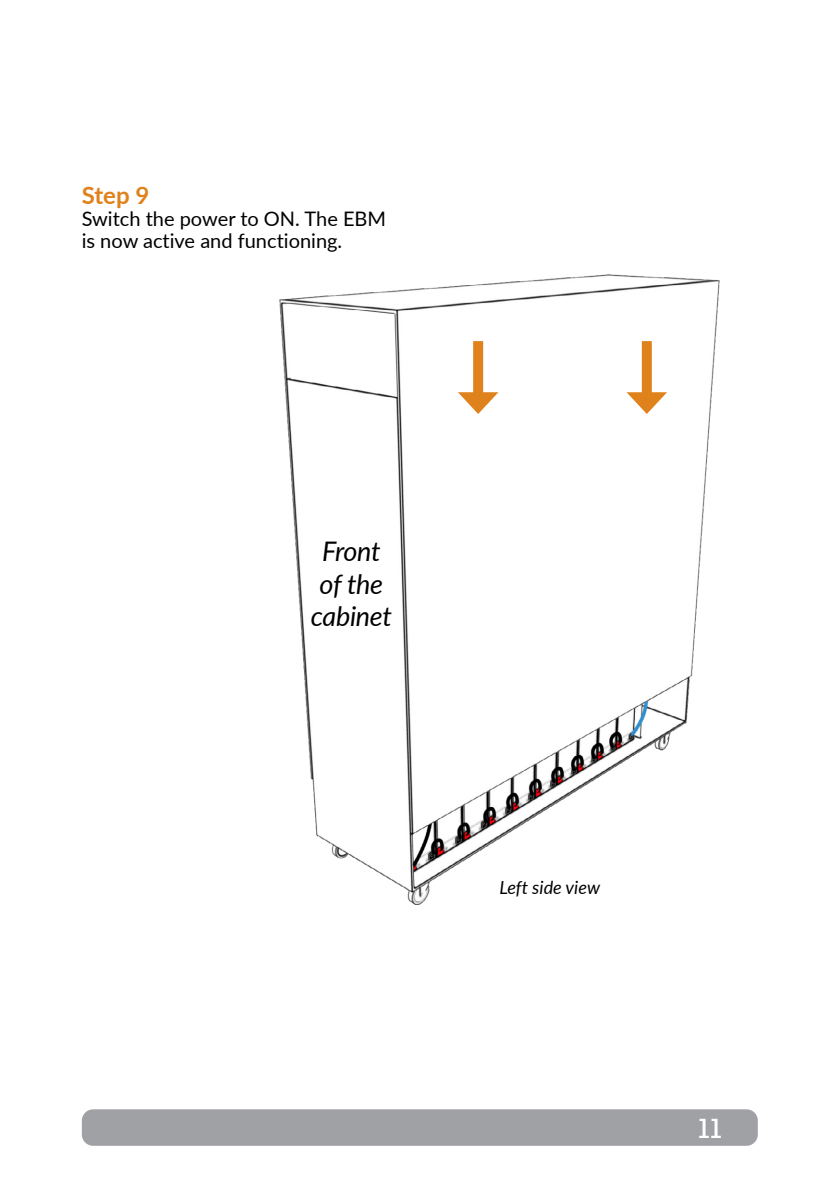
<style>
.page{position:relative;width:840px;height:1191px;background:#fff}
.page>*{position:absolute;margin:0;border:0;box-sizing:border-box;transform-origin:0 0}
.t1{font:28px "Ronnia";color:#fff}
.t2{font:italic 27px/32.4px "Lato";letter-spacing:-.01em;color:#000;text-align:center}
.t3{font:700 24px "Lato";color:#e0821b}
.t4{font:20px/22px "Lato";color:#000}
.t5{font:italic 18px "Lato";color:#000}
</style>
<div class="page">
<div style="left:82px;top:1109px;width:675px;height:36px;background:#9fa1a4;border-radius:11px"></div>
<img style="left:279px;top:275px;width:440px;height:630px">
<div style="left:473px;top:341px;width:10px;height:60px;background:#e0821b"></div>
<svg style="left:457px;top:392px;width:41px;height:22px"></svg>
<div style="left:641px;top:341px;width:10px;height:60px;background:#e0821b"></div>
<svg style="left:626px;top:392px;width:40px;height:22px"></svg>
<p class="t3" style="left:82px;top:177px;width:69px">Step 9</p>
<p class="t4" style="left:82px;top:206px;width:306px">Switch the power to ON. The EBM is now active and functioning.</p>
<h2 class="t2" style="left:310px;top:534px;width:83px">Front of the cabinet</h2>
<p class="t5" style="left:499px;top:874px;width:102px">Left side view</p>
<h1 class="t1" style="left:697px;top:1110px;width:26px">11</h1>
</div>
